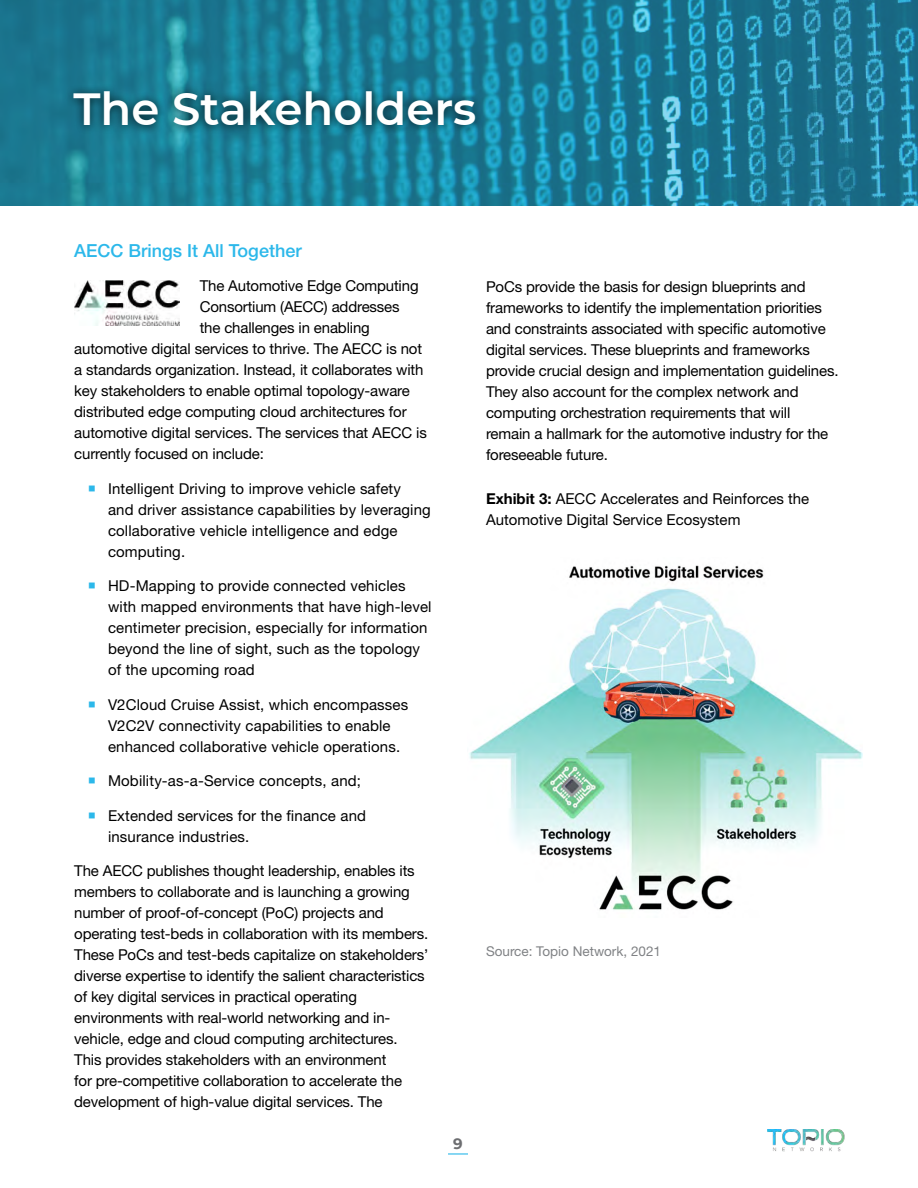
<style>
.page{position:relative;width:918px;height:1188px;background:#fff}
.page>*{position:absolute;margin:0;border:0;box-sizing:border-box;transform-origin:0 0}
.t1{font:600 45px "Montserrat";color:#fff}
.t2{font:500 18px "Helvetica Neue LT Std";color:#2cb8ea}
.t3{font:15px/21px "Helvetica Neue LT Std";letter-spacing:-.01em;color:#000}
.t4{font:15px/21px "Helvetica Neue LT Std";letter-spacing:.01em;color:#000}
.t5{font:700 15px "Montserrat";color:#6d6e71}
.t6{font:13.5px "Helvetica Neue LT Std";color:#808285}
.s1{font-weight:700}
</style>
<div class="page">
<hr style="left:448px;top:1153px;width:20px;height:2px;background:#2cb8ea">
<img style="left:768px;top:1130px;width:77px;height:21px">
<svg style="left:0;top:0;width:918px;height:206px;background:#1d7f9a"></svg>
<div style="left:64px;top:83px;width:420px;height:52px;background:#000;opacity:.75"></div>
<img style="left:469px;top:565px;width:394px;height:345px">
<img style="left:74px;top:281px;width:105px;height:44px">
<p class="t1" style="left:74px;top:77px;width:404px">The Stakeholders</p>
<p class="t2" style="left:74px;top:240px;width:229px">AECC Brings It All Together</p>
<p class="t3" style="left:200px;top:275px;width:220px">The Automotive Edge Computing</p>
<p class="t3" style="left:200px;top:296px;width:202px">Consortium (AECC) addresses</p>
<p class="t3" style="left:200px;top:317px;width:172px">the challenges in enabling</p>
<p class="t3" style="left:74px;top:338px;width:349px">automotive digital services to thrive. The AECC is not</p>
<p class="t3" style="left:74px;top:359px;width:351px">a standards organization. Instead, it collaborates with</p>
<p class="t3" style="left:74px;top:380px;width:337px">key stakeholders to enable optimal topology-aware</p>
<p class="t3" style="left:74px;top:401px;width:334px">distributed edge computing cloud architectures for</p>
<p class="t3" style="left:74px;top:422px;width:354px">automotive digital services. The services that AECC is</p>
<p class="t3" style="left:74px;top:443px;width:191px">currently focused on include:</p>
<p class="t4" style="left:108px;top:478px;width:324px">Intelligent Driving to improve vehicle safety<br>and driver assistance capabilities by leveraging collaborative vehicle intelligence and edge computing.</p>
<p class="t4" style="left:108px;top:575px;width:325px">HD-Mapping to provide connected vehicles with mapped environments that have high-level centimeter precision, especially for information beyond the line of sight, such as the topology of the upcoming road</p>
<p class="t4" style="left:108px;top:694px;width:302px">V2Cloud Cruise Assist, which encompasses<br>V2C2V connectivity capabilities to enable enhanced collaborative vehicle operations.</p>
<p class="t4" style="left:108px;top:770px;width:255px">Mobility-as-a-Service concepts, and;</p>
<p class="t4" style="left:108px;top:805px;width:260px">Extended services for the finance and insurance industries.</p>
<p class="t3" style="left:74px;top:860px;width:356px">The AECC publishes thought leadership, enables its members to collaborate and is launching a growing number of proof-of-concept (PoC) projects and operating test-beds in collaboration with its members.<br>These PoCs and test-beds capitalize on stakeholders’ diverse expertise to identify the salient characteristics of key digital services in practical operating environments with real-world networking and in&shy;vehicle, edge and cloud computing architectures.<br>This provides stakeholders with an environment<br>for pre-competitive collaboration to accelerate the development of high-value digital services. The</p>
<p class="t5" style="left:453px;top:1132px;width:11px">9</p>
<p class="t3" style="left:486px;top:276px;width:354px">PoCs provide the basis for design blueprints and frameworks to identify the implementation priorities and constraints associated with specific automotive digital services. These blueprints and frameworks provide crucial design and implementation guidelines.<br>They also account for the complex network and computing orchestration requirements that will remain a hallmark for the automotive industry for the foreseeable future.</p>
<p class="t3" style="left:486px;top:487px;width:325px"><span class="s1">Exhibit 3:</span> AECC Accelerates and Reinforces the<br>Automotive Digital Service Ecosystem</p>
<p class="t6" style="left:486px;top:943px;width:177px">Source: Topio Network, 2021</p>
</div>
